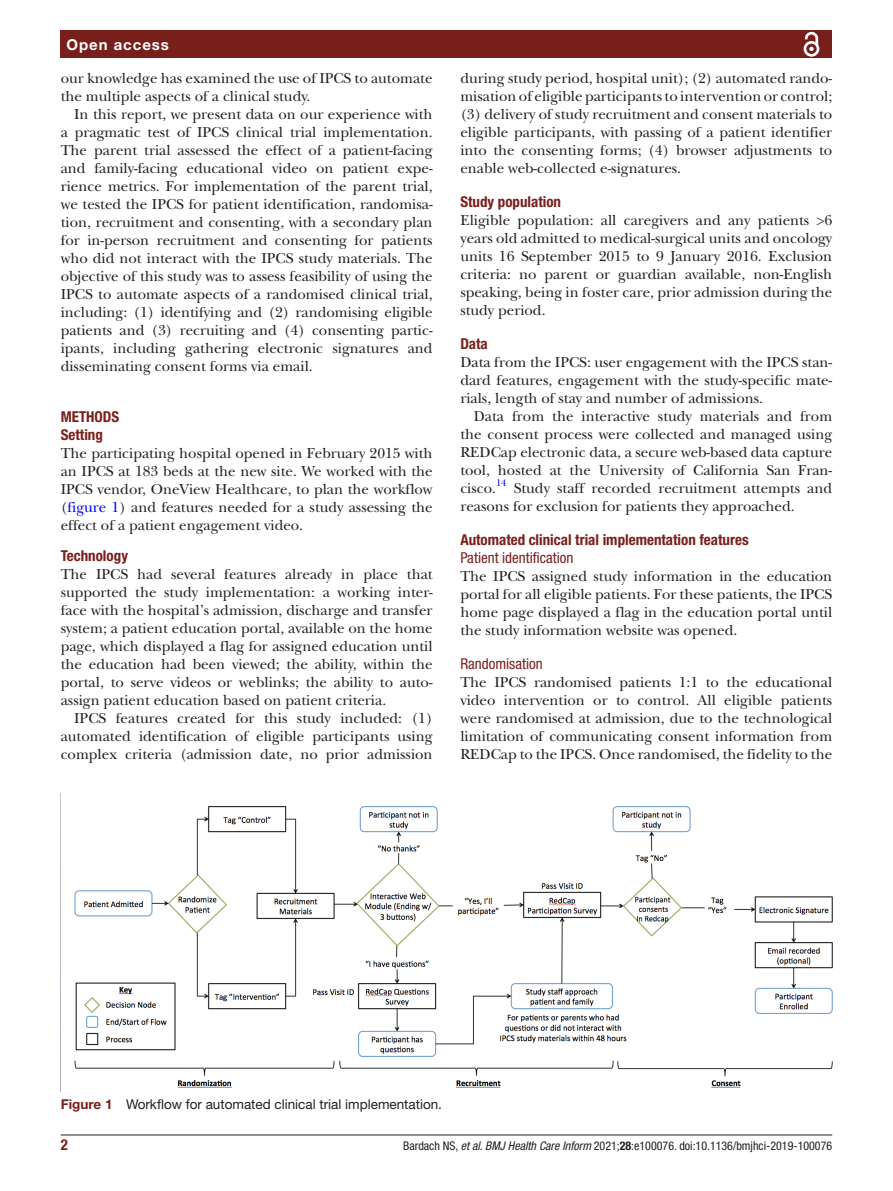
<style>
.page{position:relative;width:893px;height:1191px;background:#fff}
.page>*{position:absolute;margin:0;border:0;box-sizing:border-box;transform-origin:0 0}
.t1{font:15px/18px "New Baskerville";color:#231f20;text-align:justify}
.t2{font:700 condensed 15px/18px "Helvetica Neue LT Std";color:#791f1b}
.t3{font:condensed 15px "Helvetica Neue LT Std";color:#791f1b}
.t4{font:700 15px "Helvetica Neue LT Std";letter-spacing:.065em;color:#fff}
.t5{font:13.5px "Helvetica Neue LT Std";color:#231f20}
.t6{font:condensed 12px "Helvetica Neue LT Std";color:#231f20}
.t7{font:9.9px "New Baskerville";color:#00f}
.s1{color:#00f}
.s2{font-weight:700;color:#791f1b}
.s3{font-style:italic}
.s4{font-weight:700}
</style>
<div class="page">
<hr style="left:61px;top:1134px;width:771px;height:1px;background:#231f20">
<div style="left:61px;top:31px;width:771px;height:27px;background:#791f1b"></div>
<svg style="left:803px;top:31px;width:17px;height:26px"></svg>
<img style="left:74px;top:806px;width:758px;height:282px">
<p class="t4" style="left:66px;top:35px;width:104px">Open access</p>
<p class="t1" style="left:61px;top:69px;width:373px">our knowledge has examined the use of IPCS to automate the multiple aspects of a clinical study.</p>
<p class="t1" style="left:61px;top:105px;width:373px;text-indent:14px">In this report, we present data on our experience with a pragmatic test of IPCS clinical trial implementation.<br>The parent trial assessed the effect of a patient-facing and family-facing educational video on patient expe&shy;rience metrics. For implementation of the parent trial, we tested the IPCS for patient identification, randomisa&shy;tion, recruitment and consenting, with a secondary plan for in-person recruitment and consenting for patients who did not interact with the IPCS study materials. The objective of this study was to assess feasibility of using the IPCS to automate aspects of a randomised clinical trial, including: (1) identifying and (2) randomising eligible patients and (3) recruiting and (4) consenting partic&shy;ipants, including gathering electronic signatures and disseminating consent forms via email.</p>
<p class="t2" style="left:61px;top:407px;width:60px">METHODS<br>Setting</p>
<p class="t1" style="left:61px;top:444px;width:373px">The participating hospital opened in February 2015 with an IPCS at 183 beds at the new site. We worked with the IPCS vendor, OneView Healthcare, to plan the workflow (<span class="s1">figure 1</span>) and features needed for a study assessing the effect of a patient engagement video.</p>
<p class="t2" style="left:61px;top:547px;width:69px">Technology</p>
<p class="t1" style="left:61px;top:565px;width:373px">The IPCS had several features already in place that supported the study implementation: a working inter&shy;face with the hospital’s admission, discharge and transfer system; a patient education portal, available on the home page, which displayed a flag for assigned education until the education had been viewed; the ability, within the portal, to serve videos or weblinks; the ability to auto&shy;assign patient education based on patient criteria.</p>
<p class="t1" style="left:61px;top:709px;width:373px;text-indent:14px">IPCS features created for this study included: (1) automated identification of eligible participants using complex criteria (admission date, no prior admission</p>
<p class="t1" style="left:460px;top:69px;width:373px">during study period, hospital unit); (2) automated rando&shy;misation of eligible participants to intervention or control; (3) delivery of study recruitment and consent materials to eligible participants, with passing of a patient identifier into the consenting forms; (4) browser adjustments to enable web-collected e-signatures.</p>
<p class="t2" style="left:460px;top:192px;width:102px">Study population</p>
<p class="t1" style="left:460px;top:211px;width:373px">Eligible population: all caregivers and any patients &gt;6 years old admitted to medical-surgical units and oncology units 16 September 2015 to 9 January 2016. Exclusion criteria: no parent or guardian available, non-English speaking, being in foster care, prior admission during the study period.</p>
<p class="t2" style="left:460px;top:334px;width:29px">Data</p>
<p class="t1" style="left:460px;top:353px;width:373px">Data from the IPCS: user engagement with the IPCS stan&shy;dard features, engagement with the study-specific mate&shy;rials, length of stay and number of admissions.</p>
<p class="t1" style="left:460px;top:407px;width:373px;text-indent:13px">Data from the interactive study materials and from the consent process were collected and managed using REDCap electronic data, a secure web-based data capture tool, hosted at the University of California San Fran&shy;cisco.</p>
<p class="t7" style="left:496px;top:477px;width:12px">14</p>
<p class="t1" style="left:460px;top:479px;width:373px;text-indent:53px">Study staff recorded recruitment attempts and reasons for exclusion for patients they approached.</p>
<p class="t2" style="left:460px;top:531px;width:290px">Automated clinical trial implementation features</p>
<p class="t3" style="left:460px;top:549px;width:115px">Patient identification</p>
<p class="t1" style="left:460px;top:567px;width:373px">The IPCS assigned study information in the education portal for all eligible patients. For these patients, the IPCS home page displayed a flag in the education portal until the study information website was opened.</p>
<p class="t3" style="left:460px;top:655px;width:84px">Randomisation</p>
<p class="t1" style="left:460px;top:673px;width:373px">The IPCS randomised patients 1:1 to the educational video intervention or to control. All eligible patients were randomised at admission, due to the technological limitation of communicating consent information from REDCap to the IPCS. Once randomised, the fidelity to the</p>
<p class="t5" style="left:61px;top:1096px;width:383px"><span class="s2">Figure 1</span> Workflow for automated clinical trial implementation.</p>
<p class="t2" style="left:61px;top:1135px;width:9px">2</p>
<p class="t6" style="left:403px;top:1138px;width:430px">Bardach NS, <span class="s3">et al</span>. <span class="s3">BMJ Health Care Inform</span> 2021;<span class="s4">28</span>:e100076. doi:10.1136/bmjhci-2019-100076</p>
</div>
